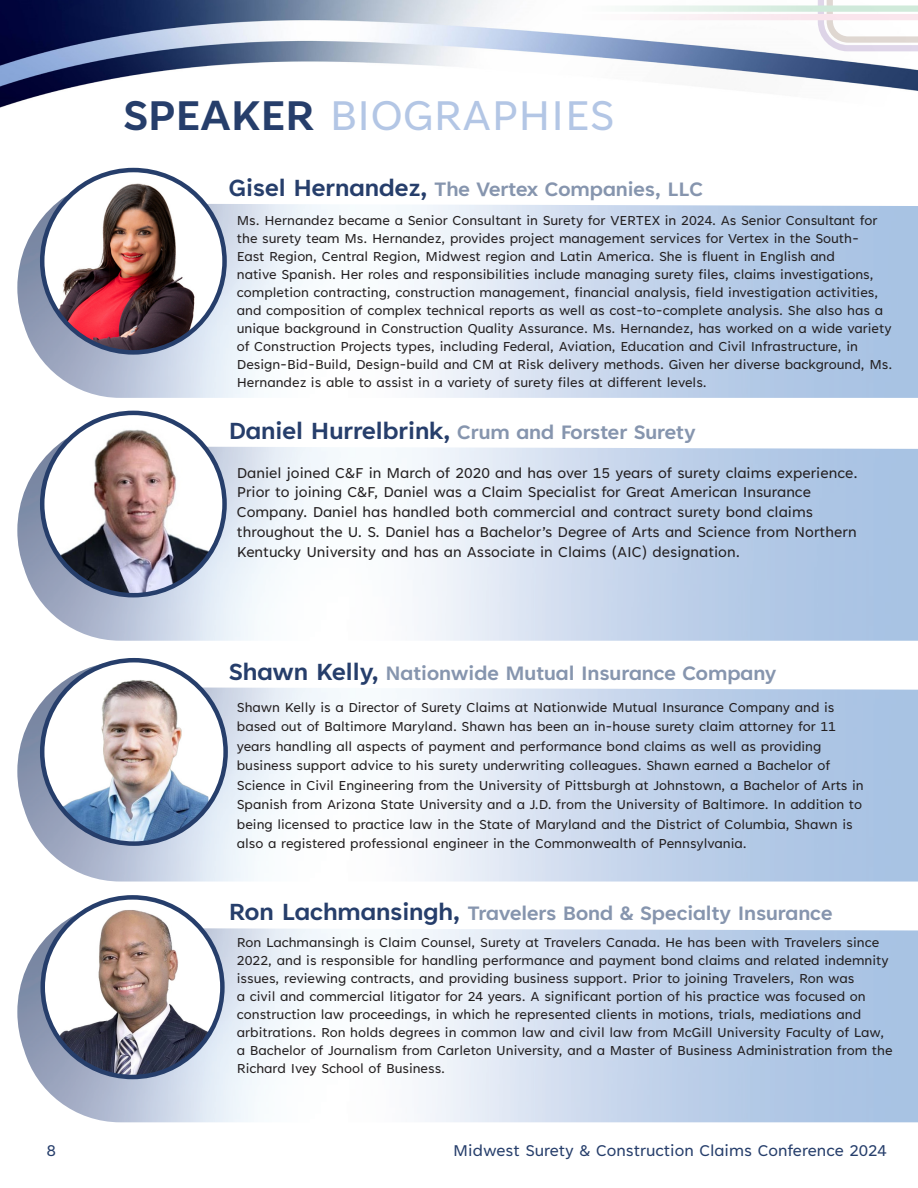
<style>
.page{position:relative;width:918px;height:1188px;background:#fff}
.page>*{position:absolute;margin:0;border:0;box-sizing:border-box;transform-origin:0 0}
.t1{font:48px "Tenorite";color:#b3c6e5}
.t2{font:700 22.5px "Tenorite";color:#8695ae}
.t3{font:18px "Tenorite";color:#263e6b}
.t4{font:16.5px "Tenorite";color:#231f20}
.t5{font:15px/18px "Tenorite";color:#231f20}
.s1{font-weight:700;color:#263e6b}
.s2{font-size:27px;color:#263e6b}
</style>
<div class="page">
<img style="left:0;top:0;width:918px;height:108px">
<div style="left:262px;top:98px;width:394px;height:30px;background:#fff"></div>
<svg style="left:815px;top:0;width:103px;height:53px"></svg>
<svg style="left:114px;top:5px;width:804px;height:7px"></svg>
<svg style="left:114px;top:14px;width:804px;height:6px"></svg>
<img style="left:17px;top:177px;width:901px;height:221px">
<img style="left:42px;top:170px;width:183px;height:182px;border-radius:91px">
<div style="left:40px;top:168px;width:187px;height:187px;border:4px solid #263e6b;border-radius:50%"></div>
<img style="left:17px;top:420px;width:901px;height:221px">
<img style="left:42px;top:413px;width:183px;height:182px;border-radius:91px">
<div style="left:40px;top:411px;width:187px;height:186px;border:4px solid #263e6b;border-radius:50%"></div>
<img style="left:17px;top:660px;width:901px;height:222px">
<svg style="left:42px;top:660px;width:184px;height:184px"></svg>
<img style="left:60px;top:671px;width:148px;height:173px">
<div style="left:40px;top:658px;width:188px;height:188px;border:4px solid #263e6b;border-radius:50%"></div>
<img style="left:17px;top:901px;width:901px;height:221px">
<svg style="left:43px;top:897px;width:179px;height:180px"></svg>
<img style="left:46px;top:910px;width:164px;height:167px">
<div style="left:40px;top:895px;width:185px;height:184px;border:4px solid #263e6b;border-radius:50%"></div>
<h1 class="t1" style="left:123px;top:90px;width:493px"><span class="s1">SPEAKER</span> BIOGRAPHIES</h1>
<p class="t2" style="left:229px;top:177px;width:476px"><span class="s2">Gisel Hernandez,</span> The Vertex Companies, LLC</p>
<p class="t5" style="left:237px;top:212px;width:657px">Ms. Hernandez became a Senior Consultant in Surety for VERTEX in 2024. As Senior Consultant for the surety team Ms. Hernandez, provides project management services for Vertex in the South-<br>East Region, Central Region, Midwest region and Latin America. She is fluent in English and<br>native Spanish. Her roles and responsibilities include managing surety files, claims investigations, completion contracting, construction management, financial analysis, field investigation activities, and composition of complex technical reports as well as cost-to-complete analysis. She also has a unique background in Construction Quality Assurance. Ms. Hernandez, has worked on a wide variety of Construction Projects types, including Federal, Aviation, Education and Civil Infrastructure, in Design-Bid-Build, Design-build and CM at Risk delivery methods. Given her diverse background, Ms.<br>Hernandez is able to assist in a variety of surety files at different levels.</p>
<p class="t2" style="left:229px;top:420px;width:468px"><span class="s2">Daniel Hurrelbrink,</span> Crum and Forster Surety</p>
<p class="t4" style="left:237px;top:464px;width:622px">Daniel joined C&amp;F in March of 2020 and has over 15 years of surety claims experience.</p>
<p class="t4" style="left:237px;top:484px;width:576px">Prior to joining C&amp;F, Daniel was a Claim Specialist for Great American Insurance</p>
<p class="t4" style="left:237px;top:504px;width:578px">Company. Daniel has handled both commercial and contract surety bond claims</p>
<p class="t4" style="left:237px;top:523px;width:621px">throughout the U. S. Daniel has a Bachelor’s Degree of Arts and Science from Northern</p>
<p class="t4" style="left:237px;top:543px;width:505px">Kentucky University and has an Associate in Claims (AIC) designation.</p>
<p class="t2" style="left:229px;top:661px;width:549px"><span class="s2">Shawn Kelly,</span> Nationwide Mutual Insurance Company</p>
<p class="t5" style="left:237px;top:698px;width:628px;line-height:19.5px">Shawn Kelly is a Director of Surety Claims at Nationwide Mutual Insurance Company and is based out of Baltimore Maryland. Shawn has been an in-house surety claim attorney for 11 years handling all aspects of payment and performance bond claims as well as providing business support advice to his surety underwriting colleagues. Shawn earned a Bachelor of Science in Civil Engineering from the University of Pittsburgh at Johnstown, a Bachelor of Arts in Spanish from Arizona State University and a J.D. from the University of Baltimore. In addition to being licensed to practice law in the State of Maryland and the District of Columbia, Shawn is also a registered professional engineer in the Commonwealth of Pennsylvania.</p>
<p class="t2" style="left:229px;top:902px;width:605px"><span class="s2">Ron Lachmansingh,</span> Travelers Bond &amp; Specialty Insurance</p>
<p class="t5" style="left:237px;top:935px;width:657px">Ron Lachmansingh is Claim Counsel, Surety at Travelers Canada. He has been with Travelers since 2022, and is responsible for handling performance and payment bond claims and related indemnity issues, reviewing contracts, and providing business support. Prior to joining Travelers, Ron was<br>a civil and commercial litigator for 24 years. A significant portion of his practice was focused on construction law proceedings, in which he represented clients in motions, trials, mediations and arbitrations. Ron holds degrees in common law and civil law from McGill University Faculty of Law, a Bachelor of Journalism from Carleton University, and a Master of Business Administration from the Richard Ivey School of Business.</p>
<p class="t3" style="left:46px;top:1141px;width:11px">8</p>
<p class="t3" style="left:453px;top:1141px;width:435px">Midwest Surety &amp; Construction Claims Conference 2024</p>
</div>
